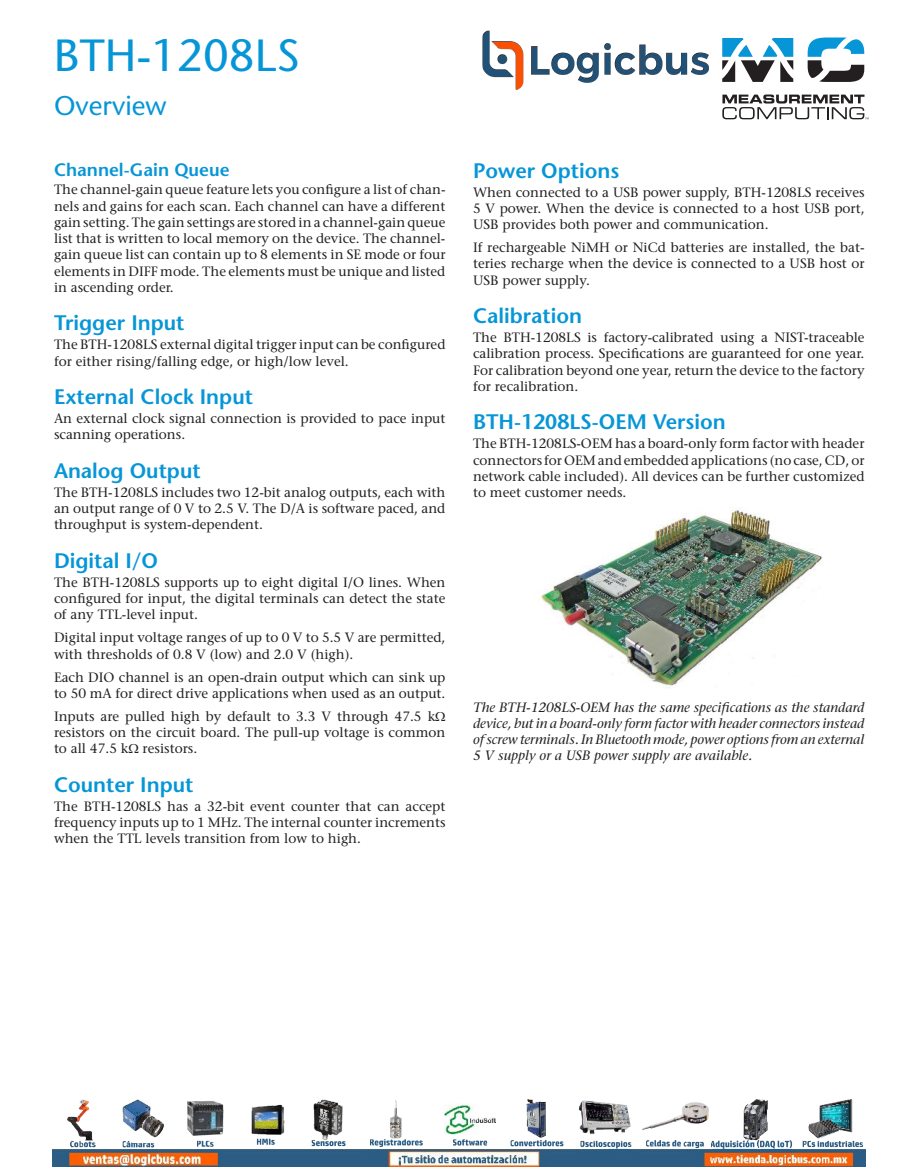
<style>
.page{position:relative;width:918px;height:1175px;background:#fff}
.page>*{position:absolute;margin:0;border:0;box-sizing:border-box;transform-origin:0 0}
.Product_Head{font:45px "Stone Sans";color:#0696d7}
.Product_SubHead{font:27px "Stone Sans";color:#0696d7}
.Body_Head{font:600 21px "Stone Sans";color:#0696d7}
.Body_Subhead{font:600 18px "Stone Sans";color:#0696d7}
.Body_Text{font:13.5px/16.2px "Stone Serif";color:#231f20;text-align:justify}
.t1{font:italic 13.5px/16.2px "Stone Serif";color:#231f20;text-align:justify}
</style>
<div class="page">
<svg style="left:722px;top:94px;width:147px;height:25px"></svg>
<svg style="left:730px;top:38px;width:63px;height:44px"></svg>
<svg style="left:808px;top:38px;width:56px;height:44px"></svg>
<img style="left:540px;top:508px;width:282px;height:180px">
<img style="left:482px;top:30px;width:248px;height:77px">
<img style="left:52px;top:1099px;width:814px;height:67px">
<p class="Product_Head" style="left:54px;top:29px;width:247px">BTH-1208LS</p>
<p class="Product_SubHead" style="left:54px;top:89px;width:114px">Overview</p>
<p class="Body_Subhead" style="left:54px;top:158px;width:177px">Channel-Gain Queue</p>
<p class="Body_Text" style="left:54px;top:182px;width:393px">The channel-gain queue feature lets you configure a list of chan&shy;nels and gains for each scan. Each channel can have a different gain setting. The gain settings are stored in a channel-gain queue list that is written to local memory on the device. The channel&shy;gain queue list can contain up to 8 elements in SE mode or four elements in DIFF mode. The elements must be unique and listed in ascending order.</p>
<p class="Body_Head" style="left:54px;top:310px;width:132px">Trigger Input</p>
<p class="Body_Text" style="left:54px;top:336px;width:393px">The BTH-1208LS external digital trigger input can be configured for either rising/falling edge, or high/low level.</p>
<p class="Body_Head" style="left:54px;top:384px;width:200px">External Clock Input</p>
<p class="Body_Text" style="left:54px;top:410px;width:393px">An external clock signal connection is provided to pace input scanning operations.</p>
<p class="Body_Head" style="left:54px;top:458px;width:148px">Analog Output</p>
<p class="Body_Text" style="left:54px;top:484px;width:393px">The BTH-1208LS includes two 12-bit analog outputs, each with an output range of 0 V to 2.5 V. The D/A is software paced, and throughput is system-dependent.</p>
<p class="Body_Head" style="left:54px;top:548px;width:106px">Digital I/O</p>
<p class="Body_Text" style="left:54px;top:574px;width:393px">The BTH-1208LS supports up to eight digital I/O lines. When configured for input, the digital terminals can detect the state of any TTL-level input.</p>
<p class="Body_Text" style="left:54px;top:629px;width:393px">Digital input voltage ranges of up to 0 V to 5.5 V are permitted, with thresholds of 0.8 V (low) and 2.0 V (high).</p>
<p class="Body_Text" style="left:54px;top:669px;width:393px">Each DIO channel is an open-drain output which can sink up to 50 mA for direct drive applications when used as an output.</p>
<p class="Body_Text" style="left:54px;top:708px;width:393px;text-align:left">Inputs are pulled high by default to 3.3 V through 47.5 k resistors on the circuit board. The pull-up voltage is common to all 47.5 k resistors.</p>
<p class="Body_Head" style="left:54px;top:772px;width:141px">Counter Input</p>
<p class="Body_Text" style="left:54px;top:798px;width:393px">The BTH-1208LS has a 32-bit event counter that can accept frequency inputs up to 1 MHz. The internal counter increments when the TTL levels transition from low to high.</p>
<p class="Body_Head" style="left:473px;top:158px;width:148px">Power Options</p>
<p class="Body_Text" style="left:473px;top:184px;width:393px">When connected to a USB power supply, BTH-1208LS receives 5 V power. When the device is connected to a host USB port, USB provides both power and communication.</p>
<p class="Body_Text" style="left:473px;top:239px;width:393px">If rechargeable NiMH or NiCd batteries are installed, the bat&shy;teries recharge when the device is connected to a USB host or USB power supply.</p>
<p class="Body_Head" style="left:473px;top:303px;width:110px">Calibration</p>
<p class="Body_Text" style="left:473px;top:329px;width:393px">The BTH-1208LS is factory-calibrated using a NIST-traceable calibration process. Specifications are guaranteed for one year.<br>For calibration beyond one year, return the device to the factory for recalibration.</p>
<p class="Body_Head" style="left:473px;top:409px;width:254px">BTH-1208LS-OEM Version</p>
<p class="Body_Text" style="left:473px;top:435px;width:393px">The BTH-1208LS-OEM has a board-only form factor with header connectors for OEM and embedded applications (no case, CD, or network cable included). All devices can be further customized to meet customer needs.</p>
<p class="t1" style="left:473px;top:699px;width:393px">The BTH-1208LS-OEM has the same specifications as the standard device, but in a board-only form factor with header connectors instead of screw terminals. In Bluetooth mode, power options from an external 5 V supply or a USB power supply are available.</p>
</div>
